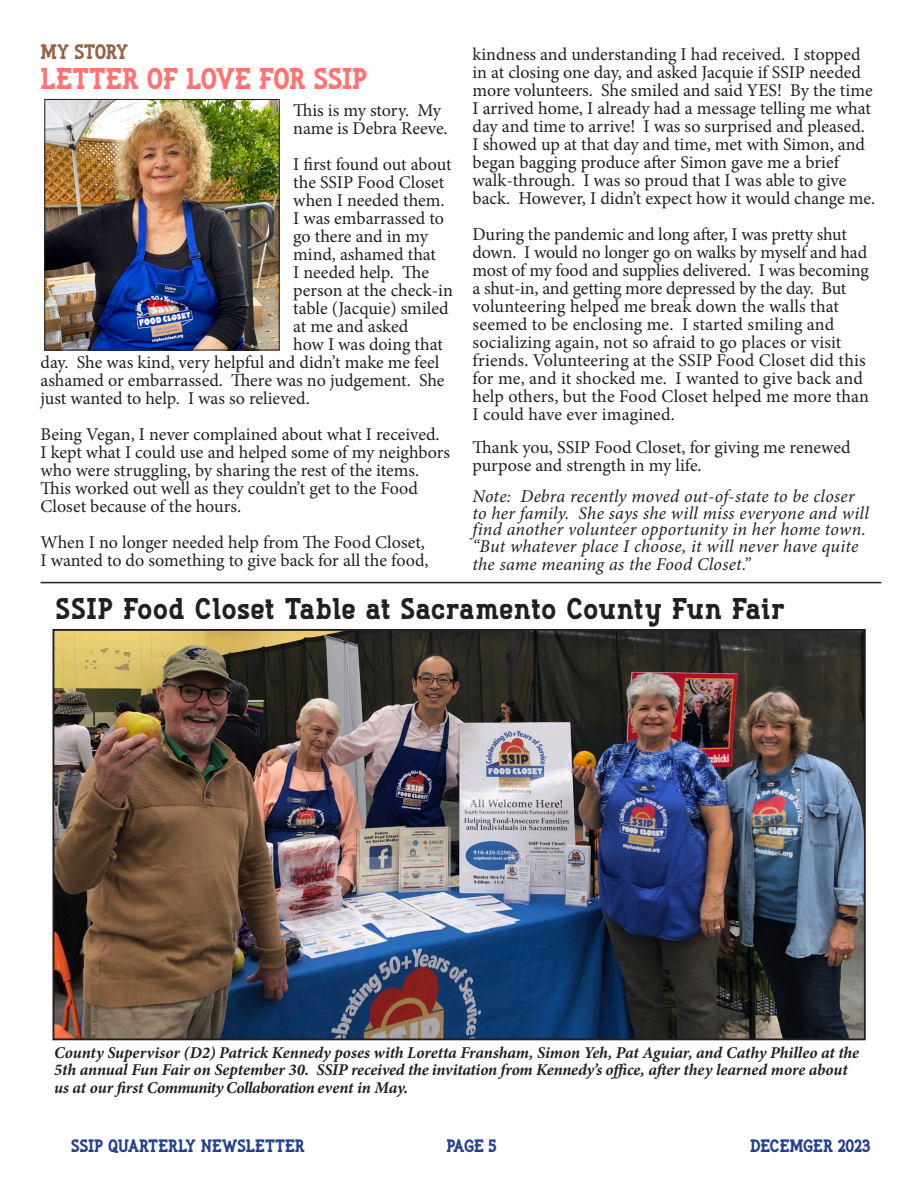
<style>
.page{position:relative;width:918px;height:1188px;background:#fff}
.page>*{position:absolute;margin:0;border:0;box-sizing:border-box;transform-origin:0 0}
.t1{font:700 30px "I Am A Bird";letter-spacing:.02em;color:#231f20}
.t2{font:700 30px "I Am A Bird";color:#ff726f}
.t3{font:700 21px "I Am A Bird";letter-spacing:-.03em;color:#96644b}
.t4{font:18px/18px "Minion Pro";color:#231f20}
.t5{font:italic 18px/16.8px "Minion Pro";letter-spacing:.015em;color:#231f20}
.t6{font:700 18px "I Am A Bird";color:#253f8e}
.t7{font:italic 700 16.5px/16.5px "Minion Pro";letter-spacing:-.005em;color:#231f20}
.t8{font:italic 700 16.5px "Minion Pro";letter-spacing:-.025em;color:#231f20}
</style>
<div class="page">
<img style="left:46px;top:101px;width:232px;height:248px">
<div style="left:44px;top:99px;width:236px;height:252px;border:1px solid #231f20"></div>
<img style="left:55px;top:632px;width:808px;height:405px">
<div style="left:52px;top:629px;width:814px;height:411px;border:2px solid #231f20"></div>
<hr style="left:40px;top:582px;width:841px;height:1px;background:#231f20">
<p class="t3" style="left:40px;top:35px;width:89px">MY STORY</p>
<p class="t2" style="left:40px;top:55px;width:329px">LETTER OF LOVE FOR SSIP</p>
<p class="t4" style="left:293px;top:101px;width:156px">This is my story. My name is Debra Reeve.</p>
<p class="t4" style="left:293px;top:155px;width:160px">I first found out about</p>
<p class="t4" style="left:293px;top:173px;width:153px">the SSIP Food Closet</p>
<p class="t4" style="left:293px;top:191px;width:153px">when I needed them.</p>
<p class="t4" style="left:293px;top:209px;width:152px">I was embarrassed to</p>
<p class="t4" style="left:293px;top:227px;width:136px">go there and in my</p>
<p class="t4" style="left:293px;top:245px;width:144px">mind, ashamed that</p>
<p class="t4" style="left:293px;top:263px;width:137px">I needed help. The</p>
<p class="t4" style="left:293px;top:281px;width:161px">person at the check-in</p>
<p class="t4" style="left:293px;top:299px;width:157px">table (Jacquie) smiled</p>
<p class="t4" style="left:293px;top:317px;width:117px">at me and asked</p>
<p class="t4" style="left:293px;top:335px;width:151px">how I was doing that</p>
<p class="t4" style="left:40px;top:353px;width:400px">day. She was kind, very helpful and didn’t make me feel</p>
<p class="t4" style="left:40px;top:371px;width:406px">ashamed or embarrassed. There was no judgement. She</p>
<p class="t4" style="left:40px;top:389px;width:271px">just wanted to help. I was so relieved.</p>
<p class="t4" style="left:40px;top:425px;width:411px">Being Vegan, I never complained about what I received.<br>I kept what I could use and helped some of my neighbors who were struggling, by sharing the rest of the items.<br>This worked out well as they couldn’t get to the Food Closet because of the hours.</p>
<p class="t4" style="left:40px;top:533px;width:390px">When I no longer needed help from The Food Closet,<br>I wanted to do something to give back for all the food,</p>
<p class="t4" style="left:472px;top:45px;width:404px">kindness and understanding I had received. I stopped in at closing one day, and asked Jacquie if SSIP needed more volunteers. She smiled and said YES! By the time I arrived home, I already had a message telling me what day and time to arrive! I was so surprised and pleased.<br>I showed up at that day and time, met with Simon, and began bagging produce after Simon gave me a brief walk-through. I was so proud that I was able to give back. However, I didn’t expect how it would change me.</p>
<p class="t4" style="left:472px;top:225px;width:398px">During the pandemic and long after, I was pretty shut down. I would no longer go on walks by myself and had most of my food and supplies delivered. I was becoming a shut-in, and getting more depressed by the day. But volunteering helped me break down the walls that seemed to be enclosing me. I started smiling and socializing again, not so afraid to go places or visit friends. Volunteering at the SSIP Food Closet did this for me, and it shocked me. I wanted to give back and help others, but the Food Closet helped me more than</p>
<p class="t4" style="left:472px;top:405px;width:204px">I could have ever imagined.</p>
<p class="t4" style="left:472px;top:438px;width:380px">Thank you, SSIP Food Closet, for giving me renewed purpose and strength in my life.</p>
<p class="t5" style="left:472px;top:488px;width:398px">Note: Debra recently moved out-of-state to be closer to her family. She says she will miss everyone and will find another volunteer opportunity in her home town. “But whatever place I choose, it will never have quite the same meaning as the Food Closet.”</p>
<p class="t1" style="left:56px;top:586px;width:731px">SSIP Food Closet Table at Sacramento County Fun Fair</p>
<p class="t7" style="left:54px;top:1044px;width:807px">County Supervisor (D2) Patrick Kennedy poses with Loretta Fransham, Simon Yeh, Pat Aguiar, and Cathy Philleo at the<br>5th annual Fun Fair on September 30. SSIP received the invitation from Kennedy’s office, after they learned more about</p>
<p class="t8" style="left:54px;top:1076px;width:356px">us at our first Community Collaboration event in May.</p>
<p class="t6" style="left:71px;top:1132px;width:235px">SSIP QUARTERLY NEWSLETTER</p>
<p class="t6" style="left:446px;top:1132px;width:52px">PAGE 5</p>
<p class="t6" style="left:750px;top:1132px;width:122px">DECEMGER 2023</p>
</div>
